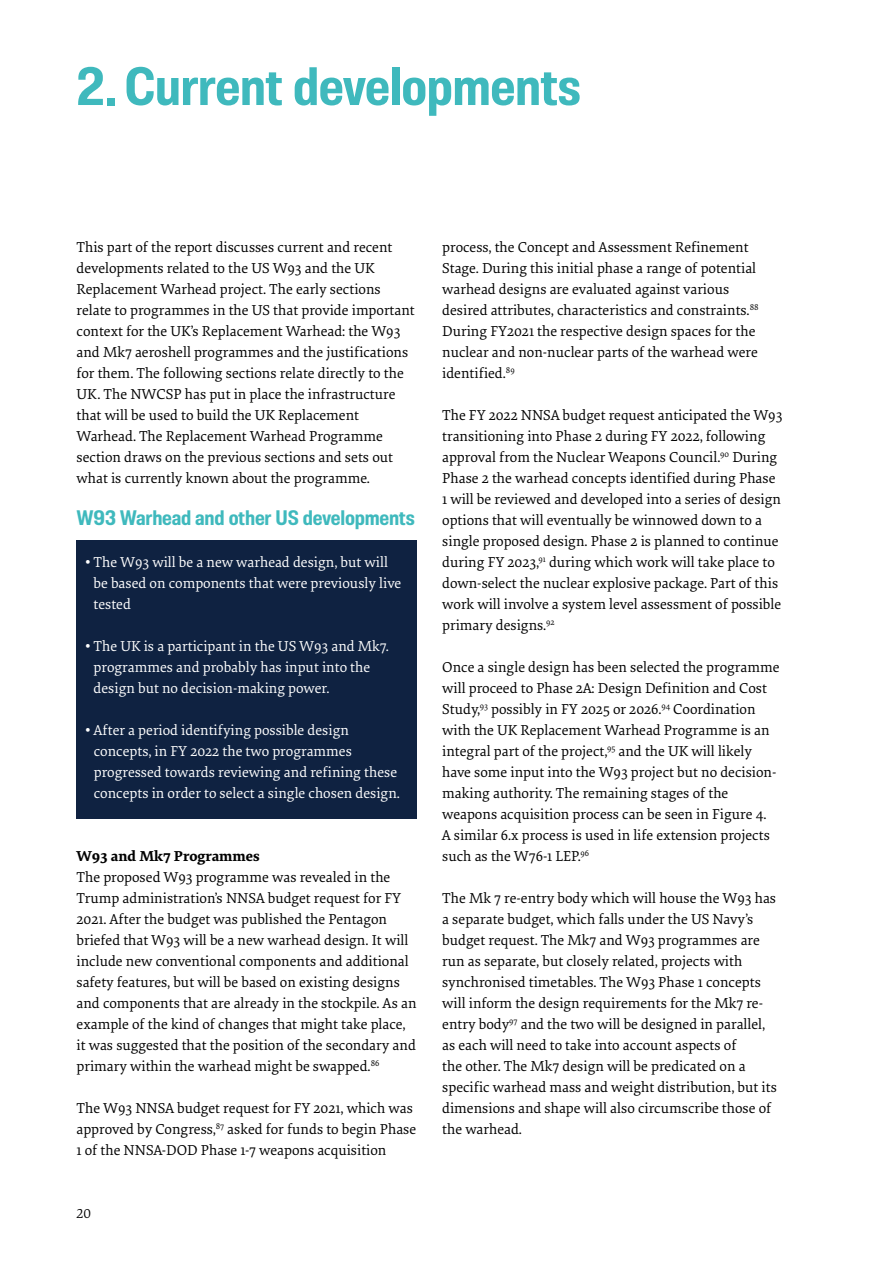
<style>
.page{position:relative;width:893px;height:1263px;background:#fff}
.page>*{position:absolute;margin:0;border:0;box-sizing:border-box;transform-origin:0 0}
.H1_Chapter_heading{font:700 semi-condensed 54px "Molde";letter-spacing:-.01em;color:#3fb9bd}
.H2_Heading{font:700 semi-condensed 21px "Molde";letter-spacing:-.01em;color:#3fb9bd}
.Body{font:15px/21px "Elena";color:#000}
.Key_points{font:15px/21px "Elena";color:#fff}
.H3_Sub_heading{font:700 15px "Elena";color:#000}
.t1{font:13.5px "Elena";color:#000}
</style>
<div class="page">
<div style="left:77px;top:541px;width:340px;height:89px;background:#0f2241"></div>
<div style="left:77px;top:625px;width:340px;height:89px;background:#0f2241"></div>
<div style="left:77px;top:709px;width:340px;height:110px;background:#0f2241"></div>
<p class="H1_Chapter_heading" style="left:77px;top:51px;width:506px">2. Current developments</p>
<p class="Body" style="left:77px;top:236px;width:340px">This part of the report discusses current and recent developments related to the US W93 and the UK Replacement Warhead project. The early sections relate to programmes in the US that provide important context for the UK’s Replacement Warhead: the W93 and Mk7 aeroshell programmes and the justifications for them. The following sections relate directly to the UK. The NWCSP has put in place the infrastructure that will be used to build the UK Replacement Warhead. The Replacement Warhead Programme section draws on the previous sections and sets out what is currently known about the programme.</p>
<p class="H2_Heading" style="left:77px;top:504px;width:340px">W93 Warhead and other US developments</p>
<p class="Key_points" style="left:94px;top:551px;width:309px;text-indent:-9px">• The W93 will be a new warhead design, but will be based on components that were previously live tested</p>
<p class="Key_points" style="left:94px;top:635px;width:297px;text-indent:-9px">• The UK is a participant in the US W93 and Mk7. programmes and probably has input into the design but no decision-making power.</p>
<p class="Key_points" style="left:94px;top:719px;width:308px;text-indent:-9px">• After a period identifying possible design concepts, in FY 2022 the two programmes progressed towards reviewing and refining these concepts in order to select a single chosen design.</p>
<p class="H3_Sub_heading" style="left:77px;top:845px;width:185px">W93 and Mk7 Programmes</p>
<p class="Body" style="left:77px;top:866px;width:342px">The proposed W93 programme was revealed in the Trump administration’s NNSA budget request for FY 2021. After the budget was published the Pentagon briefed that W93 will be a new warhead design. It will include new conventional components and additional safety features, but will be based on existing designs and components that are already in the stockpile. As an example of the kind of changes that might take place, it was suggested that the position of the secondary and primary within the warhead might be swapped.<sup>86</sup></p>
<p class="Body" style="left:77px;top:1097px;width:341px">The W93 NNSA budget request for FY 2021, which was approved by Congress,<sup>87</sup> asked for funds to begin Phase<br>1 of the NNSA-DOD Phase 1-7 weapons acquisition</p>
<p class="t1" style="left:77px;top:1204px;width:16px">20</p>
<p class="Body" style="left:442px;top:236px;width:318px">process, the Concept and Assessment Refinement Stage. During this initial phase a range of potential warhead designs are evaluated against various desired attributes, characteristics and constraints.<sup>88<br></sup>During FY2021 the respective design spaces for the nuclear and non-nuclear parts of the warhead were identified.<sup>89</sup></p>
<p class="Body" style="left:442px;top:404px;width:342px">The FY 2022 NNSA budget request anticipated the W93 transitioning into Phase 2 during FY 2022, following approval from the Nuclear Weapons Council.<sup>90</sup> During Phase 2 the warhead concepts identified during Phase 1 will be reviewed and developed into a series of design options that will eventually be winnowed down to a single proposed design. Phase 2 is planned to continue during FY 2023,<sup>91</sup> during which work will take place to down-select the nuclear explosive package. Part of this work will involve a system level assessment of possible primary designs.<sup>92</sup></p>
<p class="Body" style="left:442px;top:656px;width:339px">Once a single design has been selected the programme will proceed to Phase 2A: Design Definition and Cost Study,<sup>93</sup> possibly in FY 2025 or 2026.<sup>94</sup> Coordination with the UK Replacement Warhead Programme is an integral part of the project,<sup>95</sup> and the UK will likely have some input into the W93 project but no decision&shy;making authority. The remaining stages of the weapons acquisition process can be seen in Figure 4.<br>A similar 6.x process is used in life extension projects such as the W76-1 LEP.<sup>96</sup></p>
<p class="Body" style="left:442px;top:887px;width:336px">The Mk 7 re-entry body which will house the W93 has a separate budget, which falls under the US Navy’s budget request. The Mk7 and W93 programmes are run as separate, but closely related, projects with synchronised timetables. The W93 Phase 1 concepts will inform the design requirements for the Mk7 re&shy;entry body<sup>97</sup> and the two will be designed in parallel, as each will need to take into account aspects of<br>the other. The Mk7 design will be predicated on a specific warhead mass and weight distribution, but its dimensions and shape will also circumscribe those of the warhead.</p>
</div>
